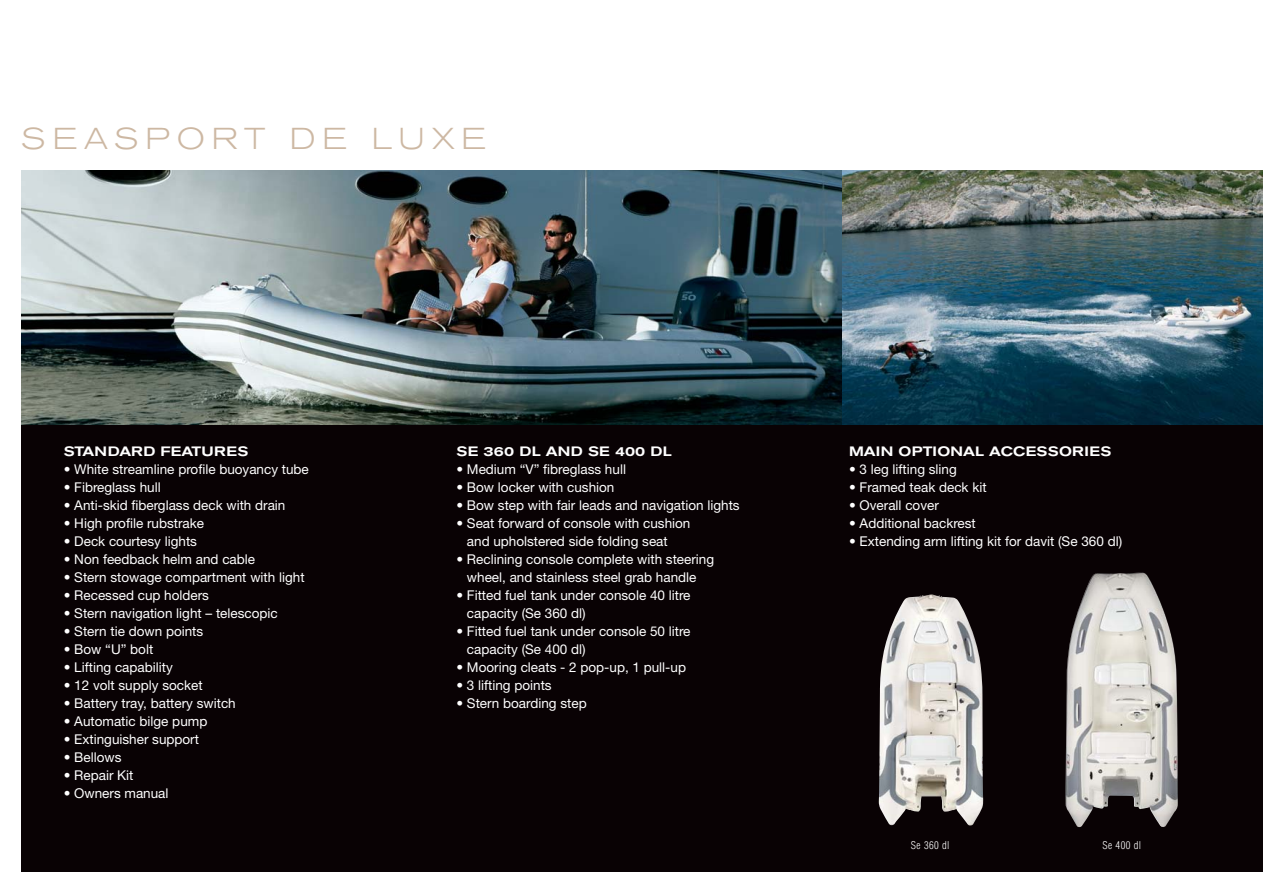
<style>
.page{position:relative;width:1263px;height:893px;background:#fff}
.page>*{position:absolute;margin:0;border:0;box-sizing:border-box;transform-origin:0 0}
.t1{font:300 expanded 30px "Akzidenz Grotesk BE";letter-spacing:.24em;color:#cdb8a3}
.t2{font:13.5px/18px "Helvetica Neue";color:#fff}
.t3{font:500 expanded 13.5px "Akzidenz Grotesk BE";letter-spacing:.02em;color:#fff}
.t4{font:500 expanded 13.5px "Akzidenz Grotesk BE";color:#fff}
.t5{font:300 condensed 10.5px "Helvetica";letter-spacing:.045em;color:#fff}
</style>
<div class="page">
<img style="left:842px;top:170px;width:421px;height:255px">
<img style="left:21px;top:170px;width:821px;height:255px">
<div style="left:21px;top:425px;width:1242px;height:447px;background:#090204"></div>
<img style="left:879px;top:594px;width:104px;height:232px">
<img style="left:1065px;top:572px;width:113px;height:255px">
<h1 class="t1" style="left:21px;top:128px;width:467px">SEASPORT DE LUXE</h1>
<p class="t4" style="left:64px;top:446px;width:186px">STANDARD FEATURES</p>
<p class="t2" style="left:64px;top:462px;width:247px">• White streamline profile buoyancy tube</p>
<p class="t2" style="left:64px;top:480px;width:99px">• Fibreglass hull</p>
<p class="t2" style="left:64px;top:498px;width:223px">• Anti-skid fiberglass deck with drain</p>
<p class="t2" style="left:64px;top:516px;width:142px">• High profile rubstrake</p>
<p class="t2" style="left:64px;top:534px;width:135px">• Deck courtesy lights</p>
<p class="t2" style="left:64px;top:552px;width:193px">• Non feedback helm and cable</p>
<p class="t2" style="left:64px;top:570px;width:242px">• Stern stowage compartment with light</p>
<p class="t2" style="left:64px;top:588px;width:147px">• Recessed cup holders</p>
<p class="t2" style="left:64px;top:606px;width:216px">• Stern navigation light – telescopic</p>
<p class="t2" style="left:64px;top:624px;width:141px">• Stern tie down points</p>
<p class="t2" style="left:64px;top:642px;width:91px">• Bow “U” bolt</p>
<p class="t2" style="left:64px;top:660px;width:111px">• Lifting capability</p>
<p class="t2" style="left:64px;top:678px;width:140px">• 12 volt supply socket</p>
<p class="t2" style="left:64px;top:696px;width:174px">• Battery tray, battery switch</p>
<p class="t2" style="left:64px;top:714px;width:145px">• Automatic bilge pump</p>
<p class="t2" style="left:64px;top:732px;width:137px">• Extinguisher support</p>
<p class="t2" style="left:64px;top:750px;width:59px">• Bellows</p>
<p class="t2" style="left:64px;top:768px;width:71px">• Repair Kit</p>
<p class="t2" style="left:64px;top:786px;width:106px">• Owners manual</p>
<p class="t3" style="left:456px;top:446px;width:217px">SE 360 DL AND SE 400 DL</p>
<p class="t2" style="left:456px;top:462px;width:171px">• Medium “V” fibreglass hull</p>
<p class="t2" style="left:456px;top:480px;width:159px">• Bow locker with cushion</p>
<p class="t2" style="left:456px;top:498px;width:285px">• Bow step with fair leads and navigation lights</p>
<p class="t2" style="left:467px;top:516px;width:225px;text-indent:-11px">• Seat forward of console with cushion and upholstered side folding seat</p>
<p class="t2" style="left:456px;top:552px;width:259px;text-align:center">• Reclining console complete with steering wheel, and stainless steel grab handle</p>
<p class="t2" style="left:467px;top:588px;width:225px;text-indent:-11px">• Fitted fuel tank under console 40 litre capacity (Se 360 dl)</p>
<p class="t2" style="left:467px;top:624px;width:225px;text-indent:-11px">• Fitted fuel tank under console 50 litre capacity (Se 400 dl)</p>
<p class="t2" style="left:456px;top:660px;width:231px">• Mooring cleats - 2 pop-up, 1 pull-up</p>
<p class="t2" style="left:456px;top:678px;width:97px">• 3 lifting points</p>
<p class="t2" style="left:456px;top:696px;width:132px">• Stern boarding step</p>
<p class="t3" style="left:849px;top:446px;width:264px">MAIN OPTIONAL ACCESSORIES</p>
<p class="t2" style="left:849px;top:462px;width:109px">• 3 leg lifting sling</p>
<p class="t2" style="left:849px;top:480px;width:139px">• Framed teak deck kit</p>
<p class="t2" style="left:849px;top:498px;width:91px">• Overall cover</p>
<p class="t2" style="left:849px;top:516px;width:128px">• Additional backrest</p>
<p class="t2" style="left:849px;top:534px;width:275px">• Extending arm lifting kit for davit (Se 360 dl)</p>
<p class="t5" style="left:911px;top:841px;width:40px">Se 360 dl</p>
<p class="t5" style="left:1102px;top:841px;width:40px">Se 400 dl</p>
</div>
